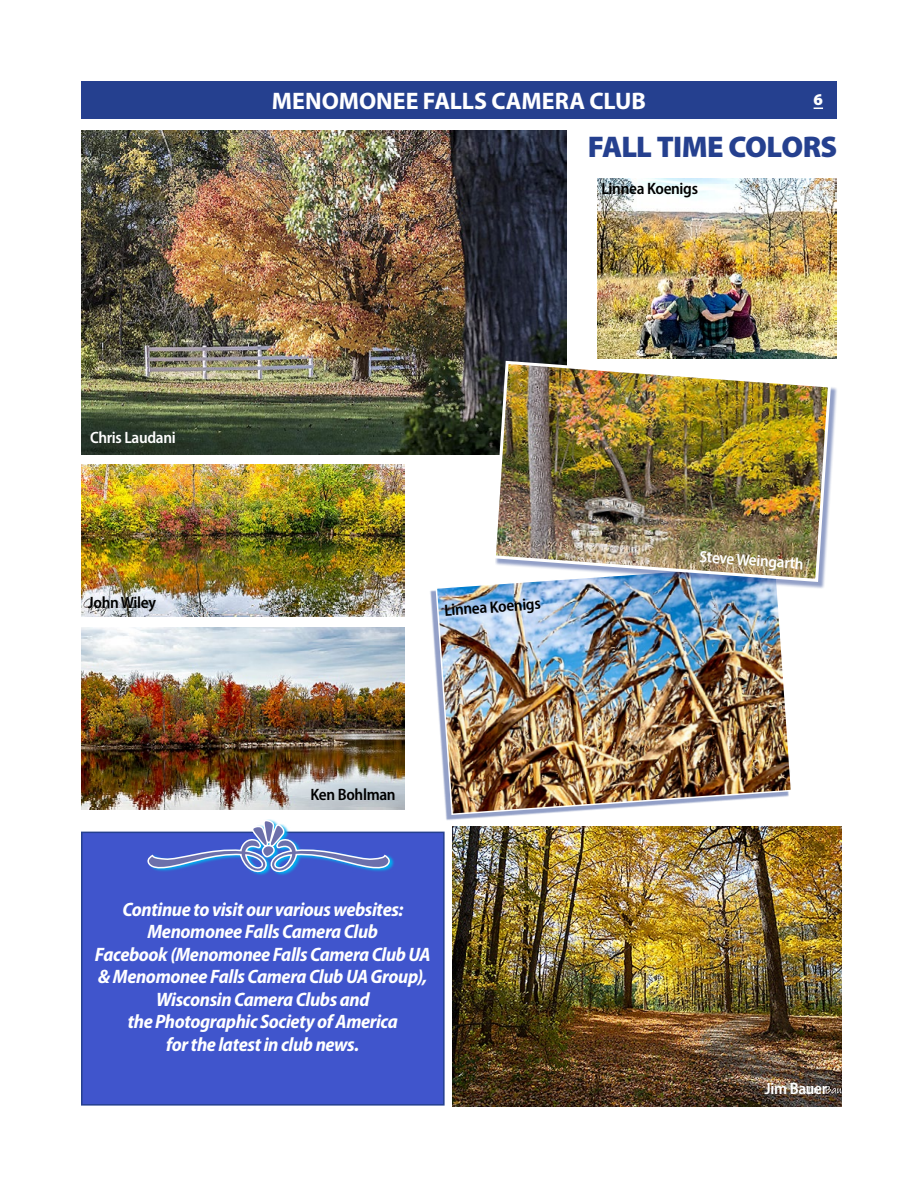
<style>
.page{position:relative;width:918px;height:1188px;background:#fff}
.page>*{position:absolute;margin:0;border:0;box-sizing:border-box;transform-origin:0 0}
.t1{font:900 30px "Myriad Pro";letter-spacing:-.03em;color:#25408f}
.t2{font:700 24px "Myriad Pro";color:#fff}
.t3{font:italic 700 semi-condensed 19.5px/22.5px "Myriad Pro";letter-spacing:-.02em;color:#fff;text-align:center}
.t4{font:600 semi-condensed 16.5px "Myriad Pro";letter-spacing:-.02em;color:#000}
.t5{font:600 semi-condensed 16.5px "Myriad Pro";letter-spacing:-.02em;color:#fff}
.t6{font:900 16.5px "Myriad Pro";color:#fff}
</style>
<div class="page">
<div style="left:81px;top:81px;width:756px;height:38px;background:#25408f"></div>
<div style="left:82px;top:832px;width:362px;height:273px;background:#4055cc"></div>
<div style="left:81px;top:832px;width:364px;height:274px;border:2px solid #25408f"></div>
<img style="left:81px;top:464px;width:324px;height:153px">
<img style="left:81px;top:627px;width:324px;height:183px">
<img style="left:597px;top:178px;width:240px;height:180px">
<img style="left:453px;top:826px;width:389px;height:281px">
<img style="left:81px;top:130px;width:486px;height:324px">
<div style="left:430px;top:567px;width:359px;height:253px;background:#25408f;opacity:.5"></div>
<img style="left:435px;top:567px;width:356px;height:249px">
<div style="left:495px;top:363px;width:343px;height:226px;background:#25408f;opacity:.5"></div>
<img style="left:491px;top:359px;width:342px;height:225px">
<svg style="left:254px;top:819px;width:141px;height:56px"></svg>
<svg style="left:148px;top:821px;width:241px;height:52px"></svg>
<p class="t2" style="left:272px;top:85px;width:376px">MENOMONEE FALLS CAMERA CLUB</p>
<p class="t6" style="left:814px;top:90px;width:11px">6</p>
<h1 class="t1" style="left:588px;top:130px;width:251px">FALL TIME COLORS</h1>
<p class="t4" style="left:602px;top:178px;width:98px">Linnea Koenigs</p>
<p class="t5" style="left:90px;top:428px;width:87px">Chris Laudani</p>
<p class="t4" style="left:88px;top:593px;width:70px">John Wiley</p>
<p class="t4" style="left:444px;top:600px;width:98px;rotate:-4deg">Linnea Koenigs</p>
<p class="t4" style="left:311px;top:784px;width:87px">Ken Bohlman</p>
<p class="t3" style="left:95px;top:898px;width:337px">Continue to visit our various websites:<br>Menomonee Falls Camera Club<br>Facebook (Menomonee Falls Camera Club UA &amp; Menomonee Falls Camera Club UA Group), Wisconsin Camera Clubs and<br>the Photographic Society of America<br>for the latest in club news.</p>
<p class="t5" style="left:700px;top:546px;width:106px;rotate:4deg">Steve Weingarth</p>
<p class="t5" style="left:765px;top:1078px;width:64px">Jim Bauer</p>
</div>
